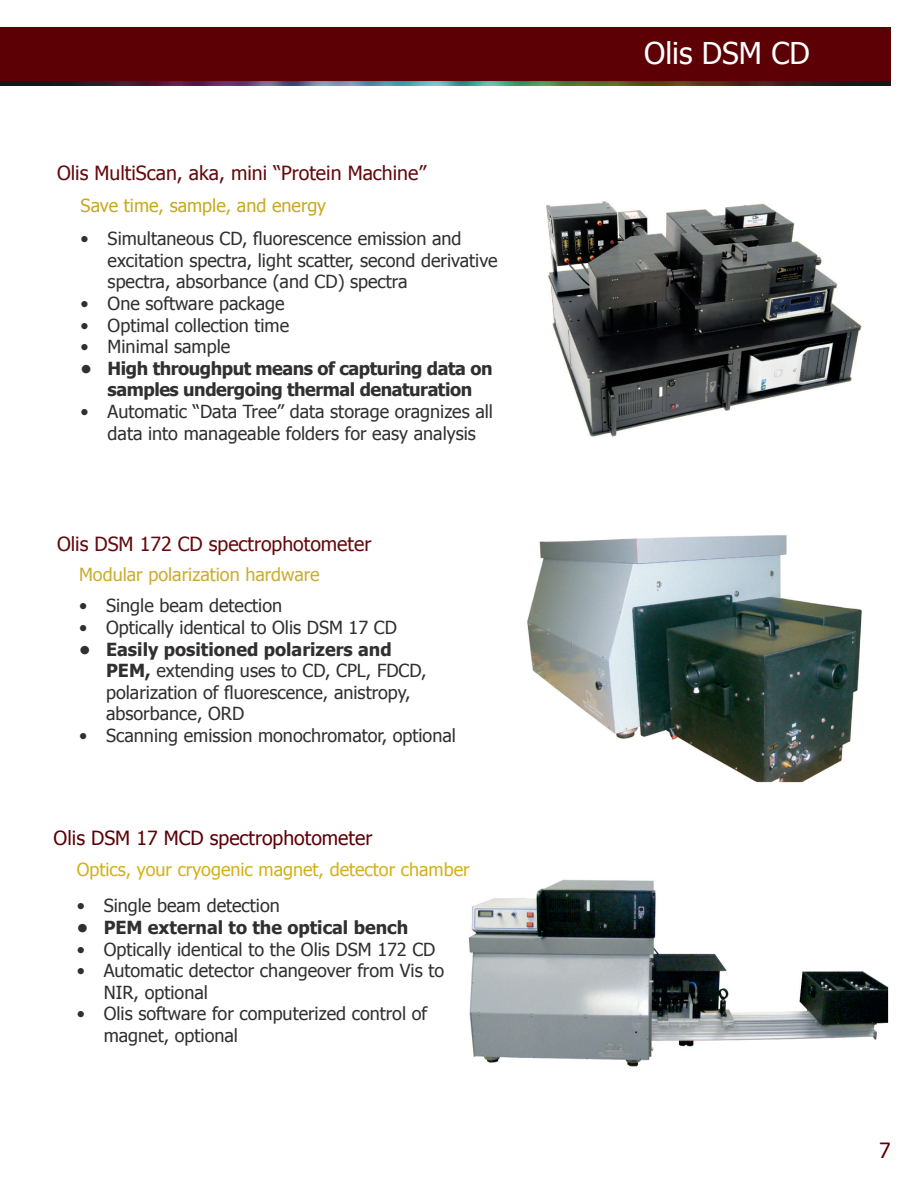
<style>
.page{position:relative;width:918px;height:1188px;background:#fff}
.page>*{position:absolute;margin:0;border:0;box-sizing:border-box;transform-origin:0 0}
.t1{font:30px "Tahoma";color:#fff}
.t2{font:21px "Tahoma";color:#5d0006}
.t3{font:19.5px "Tahoma";color:#64090c}
.t4{font:19.5px "Tahoma";color:#5d0006}
.t5{font:18px/21.6px "Tahoma";color:#312f30}
.t6{font:700 18px/21.6px "Tahoma";letter-spacing:-.025em;color:#312f30;text-align:center}
.t7{font:18px "Tahoma";color:#d3b118}
.t8{font:700 18px "Tahoma";color:#312f30}
.t9{font:18px "Tahoma";color:#cbac2f}
.t10{font:18px "Tahoma";color:#c8a91f}
.s1{font-weight:700}
</style>
<div class="page">
<div style="left:0;top:27px;width:891px;height:54px;background:#5d0006"></div>
<img style="left:546px;top:201px;width:316px;height:236px">
<img style="left:527px;top:535px;width:335px;height:248px">
<img style="left:468px;top:879px;width:421px;height:188px">
<img style="left:0;top:81px;width:891px;height:4px">
<p class="t3" style="left:57px;top:160px;width:371px">Olis MultiScan, aka, mini “Protein Machine”</p>
<p class="t10" style="left:81px;top:194px;width:247px">Save time, sample, and energy</p>
<p class="t5" style="left:108px;top:227px;width:392px;text-indent:-27px">• Simultaneous CD, fluorescence emission and excitation spectra, light scatter, second derivative spectra, absorbance (and CD) spectra</p>
<p class="t5" style="left:81px;top:292px;width:206px">• One software package</p>
<p class="t5" style="left:81px;top:314px;width:210px">• Optimal collection time</p>
<p class="t5" style="left:81px;top:335px;width:151px">• Minimal sample</p>
<p class="t6" style="left:81px;top:357px;width:413px">• High throughput means of capturing data on samples undergoing thermal denaturation</p>
<p class="t5" style="left:81px;top:400px;width:414px;text-align:center">• Automatic “Data Tree” data storage oragnizes all data into manageable folders for easy analysis</p>
<p class="t3" style="left:57px;top:532px;width:316px">Olis DSM 172 CD spectrophotometer</p>
<p class="t9" style="left:79px;top:563px;width:242px">Modular polarization hardware</p>
<p class="t5" style="left:79px;top:594px;width:205px">• Single beam detection</p>
<p class="t5" style="left:79px;top:616px;width:319px">• Optically identical to Olis DSM 17 CD</p>
<p class="t5" style="left:106px;top:638px;width:322px;text-indent:-27px"><span class="s1">• Easily positioned polarizers and PEM,</span> extending uses to CD, CPL, FDCD, polarization of fluorescence, anistropy, absorbance, ORD</p>
<p class="t5" style="left:79px;top:724px;width:378px">• Scanning emission monochromator, optional</p>
<p class="t4" style="left:54px;top:825px;width:320px">Olis DSM 17 MCD spectrophotometer</p>
<p class="t7" style="left:77px;top:858px;width:394px">Optics, your cryogenic magnet, detector chamber</p>
<p class="t5" style="left:77px;top:894px;width:205px">• Single beam detection</p>
<p class="t8" style="left:77px;top:916px;width:333px">• PEM external to the optical bench</p>
<p class="t5" style="left:77px;top:938px;width:360px">• Optically identical to the Olis DSM 172 CD</p>
<p class="t5" style="left:104px;top:959px;width:342px;text-indent:-27px">• Automatic detector changeover from Vis to<br>NIR, optional</p>
<p class="t5" style="left:104px;top:1002px;width:325px;text-indent:-27px">• Olis software for computerized control of magnet, optional</p>
<h1 class="t1" style="left:644px;top:34px;width:167px">Olis DSM CD</h1>
<p class="t2" style="left:879px;top:1137px;width:13px">7</p>
</div>
